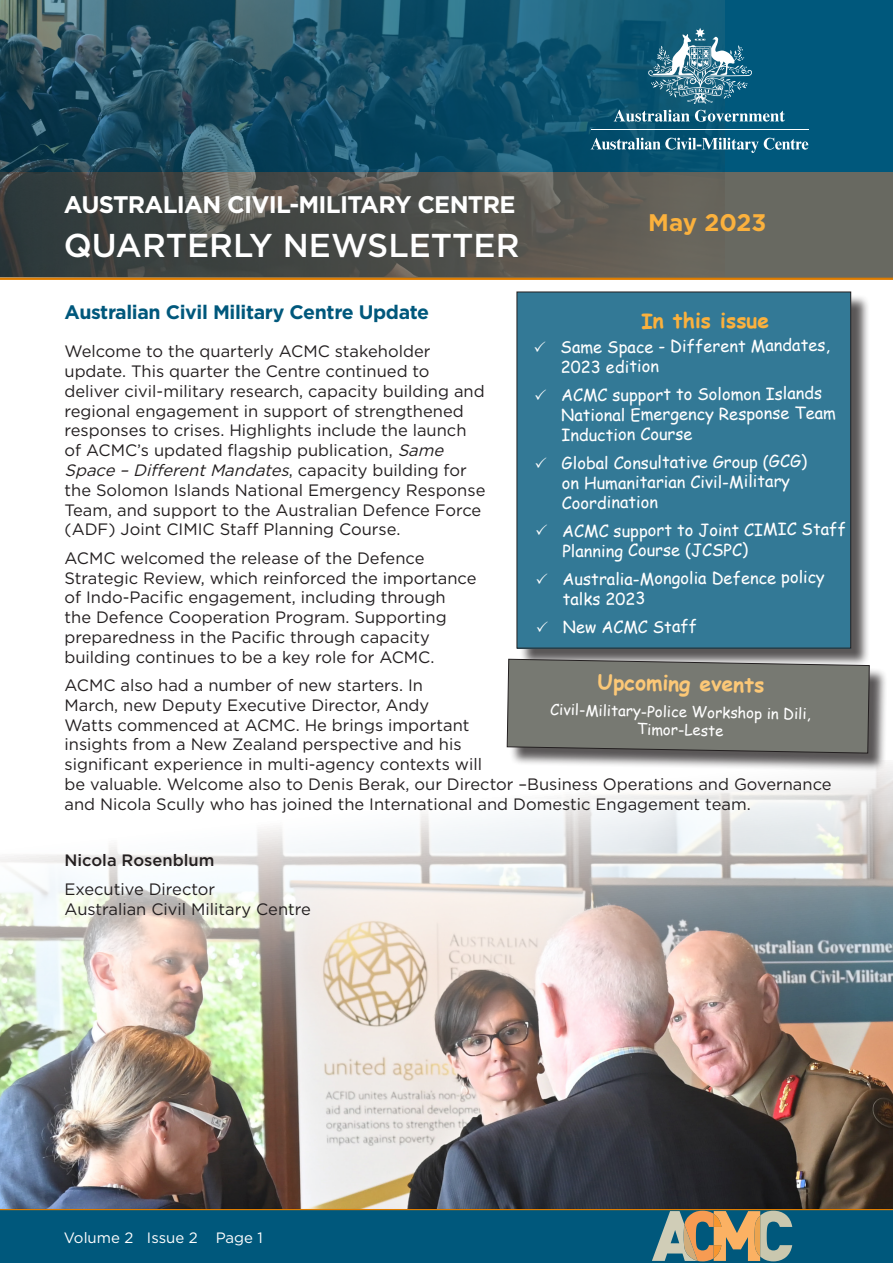
<style>
.page{position:relative;width:893px;height:1263px;background:#fff}
.page>*{position:absolute;margin:0;border:0;box-sizing:border-box;transform-origin:0 0}
.t1{font:500 33px "Gotham";color:#fff}
.t2{font:700 24px "Gotham";letter-spacing:-.03em;color:#fff}
.t3{font:700 24px "Gotham";color:#fbb13d}
.t4{font:700 21px "Comic Sans MS";color:#fcc877}
.t5{font:700 21px "Comic Sans MS";color:#fbb13d}
.t6{font:700 19.5px "Gotham";letter-spacing:-.02em;color:#00587c}
.t7{font:16.5px/19.8px "Gotham";color:#231f20}
.t8{font:16.5px/19.5px "Comic Sans MS";color:#fff}
.t9{font:500 16.5px "Gotham";color:#231f20}
.t10{font:15px/18px "Comic Sans MS";color:#fff;text-align:center}
.t11{font:15px "Gotham";color:#fff}
.s1{font-style:italic}
</style>
<div class="page">
<div style="left:0;top:0;width:893px;height:276px;background:#00587c"></div>
<div style="left:0;top:1210px;width:893px;height:53px;background:#00587c"></div>
<svg style="left:652px;top:1211px;width:140px;height:50px"></svg>
<div style="left:0;top:172px;width:893px;height:106px;background:#686961"></div>
<hr style="left:0;top:278px;width:893px;height:2px;background:#de7c00">
<div style="left:519px;top:294px;width:351px;height:373px;background:#231f20;opacity:.75"></div>
<div style="left:517px;top:292px;width:334px;height:356px;background:#337996"></div>
<div style="left:509px;top:661px;width:379px;height:111px;background:#231f20;opacity:.75"></div>
<svg style="left:506px;top:658px;width:364px;height:96px;background:#787a74"></svg>
<hr style="left:0;top:1209px;width:893px;height:1px;background:#de7c00">
<img style="left:0;top:0;width:725px;height:276px">
<hr style="left:591px;top:130px;width:217px;height:1px;background:#fff">
<svg style="left:591px;top:138px;width:217px;height:15px"></svg>
<svg style="left:614px;top:110px;width:171px;height:12px"></svg>
<svg style="left:648px;top:28px;width:104px;height:76px"></svg>
<img style="left:0;top:761px;width:893px;height:448px">
<h2 class="t2" style="left:64px;top:189px;width:453px">AUSTRALIAN CIVIL-MILITARY CENTRE</h2>
<h1 class="t1" style="left:64px;top:224px;width:457px">QUARTERLY NEWSLETTER</h1>
<h2 class="t3" style="left:648px;top:206px;width:120px">May 2023</h2>
<p class="t6" style="left:65px;top:299px;width:366px">Australian Civil Military Centre Update</p>
<p class="t5" style="left:641px;top:306px;width:129px;rotate:-1deg">In this issue</p>
<p class="t8" style="left:560px;top:338px;width:271px;line-height:19px;text-indent:-27px;rotate:-1deg">✓ Same Space - Different Mandates,<br>2023 edition</p>
<p class="t8" style="left:560px;top:386px;width:277px;text-indent:-27px;rotate:-1deg">✓ ACMC support to Solomon Islands<br>National Emergency Response Team<br>Induction Course</p>
<p class="t8" style="left:561px;top:454px;width:248px;text-indent:-27px;rotate:-1deg">✓ Global Consultative Group (GCG) on Humanitarian Civil-Military<br>Coordination</p>
<p class="t8" style="left:562px;top:522px;width:286px;text-indent:-27px;rotate:-1deg">✓ ACMC support to Joint CIMIC Staff<br>Planning Course (JCSPC)</p>
<p class="t8" style="left:562px;top:570px;width:264px;line-height:18.9px;text-indent:-27px;rotate:-1deg">✓ Australia-Mongolia Defence policy talks 2023</p>
<p class="t8" style="left:536px;top:618px;width:163px;rotate:-1deg">✓ New ACMC Staff</p>
<p class="t4" style="left:598px;top:666px;width:168px;rotate:1deg">Upcoming events</p>
<p class="t10" style="left:550px;top:700px;width:262px;rotate:1deg">Civil-Military-Police Workshop in Dili,<br>Timor-Leste</p>
<p class="t7" style="left:65px;top:341px;width:422px">Welcome to the quarterly ACMC stakeholder update. This quarter the Centre continued to deliver civil-military research, capacity building and regional engagement in support of strengthened responses to crises. Highlights include the launch of ACMC’s updated flagship publication, <span class="s1">Same Space –DifferentMandates</span>, c a p a c i t y b u i l d i n g f o r the Solomon Islands National Emergency Response Team, and support to the Australian Defence Force (ADF) Joint CIMIC Staff Planning Course.</p>
<p class="t7" style="left:65px;top:548px;width:414px">ACMC welcomed the release of the Defence Strategic Review, which reinforced the importance of Indo-Pacific engagement, including through<br>the Defence Cooperation Program. Supporting preparedness in the Pacific through capacity building continues to be a key role for ACMC.</p>
<p class="t7" style="left:65px;top:675px;width:769px">ACMC also had a number of new starters. In<br>March, new Deputy Executive Director, Andy<br>Watts commenced at ACMC. He brings important<br>insights from a New Zealand perspective and his<br>significant experience in multi-agency contexts will<br>be valuable. Welcome also to Denis Berak, our Director –Business Operations and Governance and Nicola Scully who has joined the International and Domestic Engagement team.</p>
<p class="t9" style="left:65px;top:850px;width:151px">Nicola Rosenblum</p>
<p class="t7" style="left:65px;top:879px;width:248px">Executive Director<br>Australian Civil Military Centre</p>
<p class="t11" style="left:64px;top:1227px;width:201px">Volume 2 Issue 2 Page 1</p>
</div>
